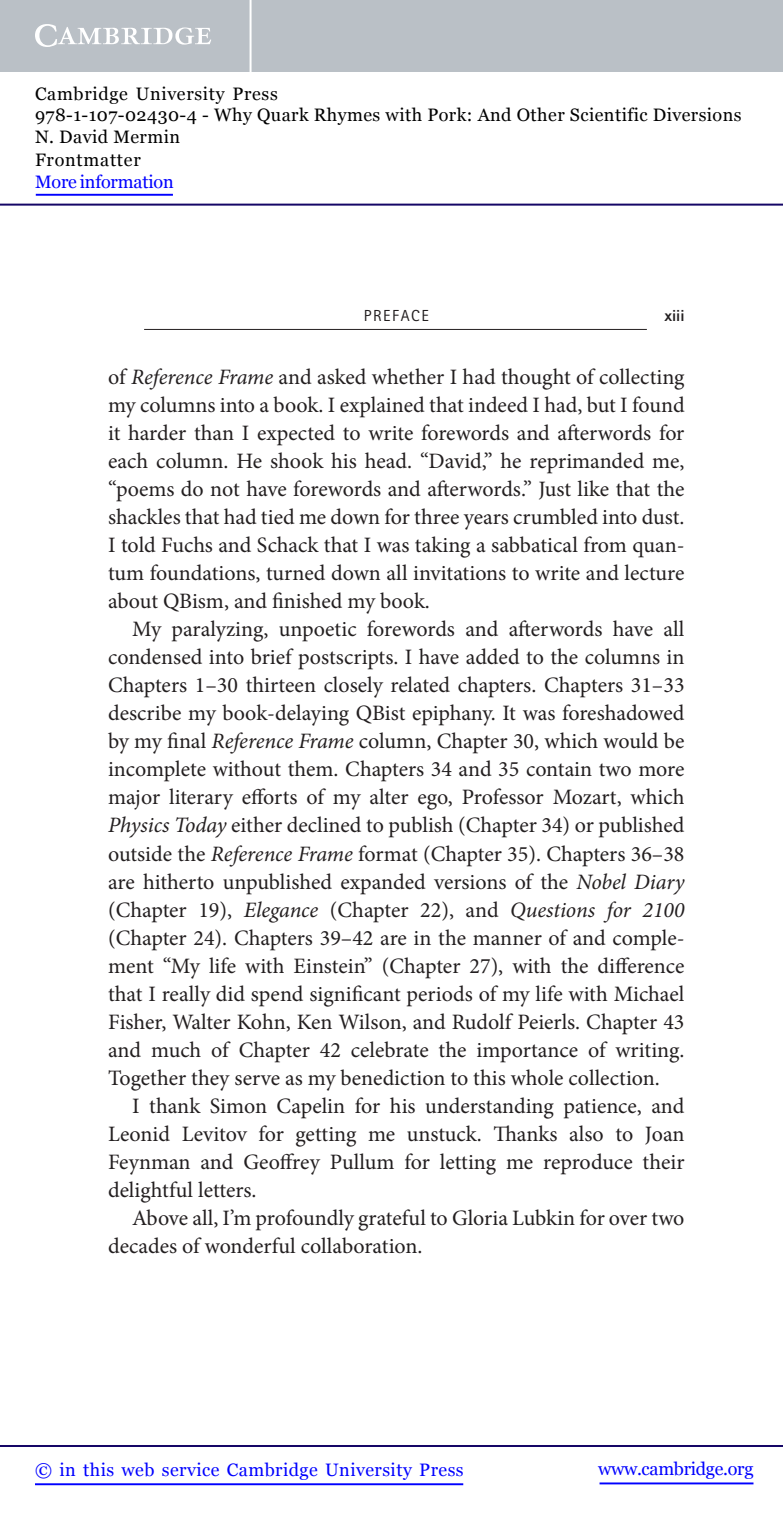
<style>
.page{position:relative;width:783px;height:1515px;background:#fff}
.page>*{position:absolute;margin:0;border:0;box-sizing:border-box;transform-origin:0 0}
.t1{font:22px/28px "Minion Pro";color:#231f20;text-align:justify}
.t2{font:18px/21.6px "Georgia";letter-spacing:.025em;color:#000}
.t3{font:18px "Georgia";letter-spacing:.025em;color:#00f}
.t4{font:18px "Georgia";letter-spacing:-.015em;color:#00f}
.t5{font:18px "Georgia";letter-spacing:-.01em;color:#00f}
.t6{font:16px "Rotis Sans Serif Std";letter-spacing:.1em;color:#231f20}
.t7{font:800 16px "Rotis Sans Serif Std";color:#231f20}
.s1{font-style:italic}
</style>
<div class="page">
<hr style="left:144px;top:329px;width:502px;height:1px;background:#231f20">
<hr style="left:599px;top:1482px;width:154px;height:2px;background:#00f">
<hr style="left:0;top:1445px;width:782px;height:2px;background:#150666">
<hr style="left:35px;top:1483px;width:428px;height:2px;background:#00f">
<div style="left:0;top:0;width:782px;height:72px;background:#bac0c6"></div>
<svg style="left:35px;top:24px;width:176px;height:23px"></svg>
<hr style="left:249px;top:0;width:2px;height:72px;background:#fff">
<hr style="left:0;top:204px;width:782px;height:2px;background:#150666">
<hr style="left:36px;top:194px;width:137px;height:2px;background:#00f">
<p class="t2" style="left:35px;top:83px;width:708px">Cambridge University Press<br>978-1-107-02430-4 - Why Quark Rhymes with Pork: And Other Scientific Diversions<br>N. David Mermin</p>
<p class="t2" style="left:35px;top:150px;width:107px">Frontmatter</p>
<p class="t5" style="left:35px;top:171px;width:140px">More information</p>
<p class="t6" style="left:363px;top:306px;width:67px">PREFACE</p>
<p class="t7" style="left:664px;top:305px;width:22px">xiii</p>
<p class="t1" style="left:108px;top:363px;width:578px">of <span class="s1">Reference Frame</span> and asked whether I had thought of collecting my columns into a book. I explained that indeed I had, but I found it harder than I expected to write forewords and afterwords for each column. He shook his head. “David,” he reprimanded me, “poems do not have forewords and afterwords.” Just like that the shackles that had tied me down for three years crumbled into dust.<br>I told Fuchs and Schack that I was taking a sabbatical from quan&shy;tum foundations, turned down all invitations to write and lecture about QBism, and finished my book.</p>
<p class="t1" style="left:108px;top:615px;width:578px;text-indent:24px">My paralyzing, unpoetic forewords and afterwords have all condensed into brief postscripts. I have added to the columns in Chapters 1–30 thirteen closely related chapters. Chapters 31–33 describe my book-delaying QBist epiphany. It was foreshadowed by my final <span class="s1">Reference Frame</span> column, Chapter 30, which would be incomplete without them. Chapters 34 and 35 contain two more major literary efforts of my alter ego, Professor Mozart, which <span class="s1">Physics Today</span> either declined to publish (Chapter 34) or published outside the <span class="s1">Reference Frame</span> format (Chapter 35). Chapters 36–38 are hitherto unpublished expanded versions of the <span class="s1">Nobel Diary </span>(Chapter 19), <span class="s1">Elegance</span> (Chapter 22), and <span class="s1">Questions for 2100 </span>(Chapter 24). Chapters 39–42 are in the manner of and comple&shy;ment “My life with Einstein” (Chapter 27), with the difference that I really did spend significant periods of my life with Michael Fisher, Walter Kohn, Ken Wilson, and Rudolf Peierls. Chapter 43 and much of Chapter 42 celebrate the importance of writing.<br>Together they serve as my benediction to this whole collection.</p>
<p class="t1" style="left:108px;top:1091px;width:578px;text-indent:24px">I thank Simon Capelin for his understanding patience, and Leonid Levitov for getting me unstuck. Thanks also to Joan Feynman and Geoffrey Pullum for letting me reproduce their delightful letters.</p>
<p class="t1" style="left:108px;top:1203px;width:577px;text-indent:24px">Above all, I’m profoundly grateful to Gloria Lubkin for over two decades of wonderful collaboration.</p>
<p class="t3" style="left:35px;top:1459px;width:430px">© in this web service Cambridge University Press</p>
<p class="t4" style="left:598px;top:1458px;width:157px">www.cambridge.org</p>
</div>
